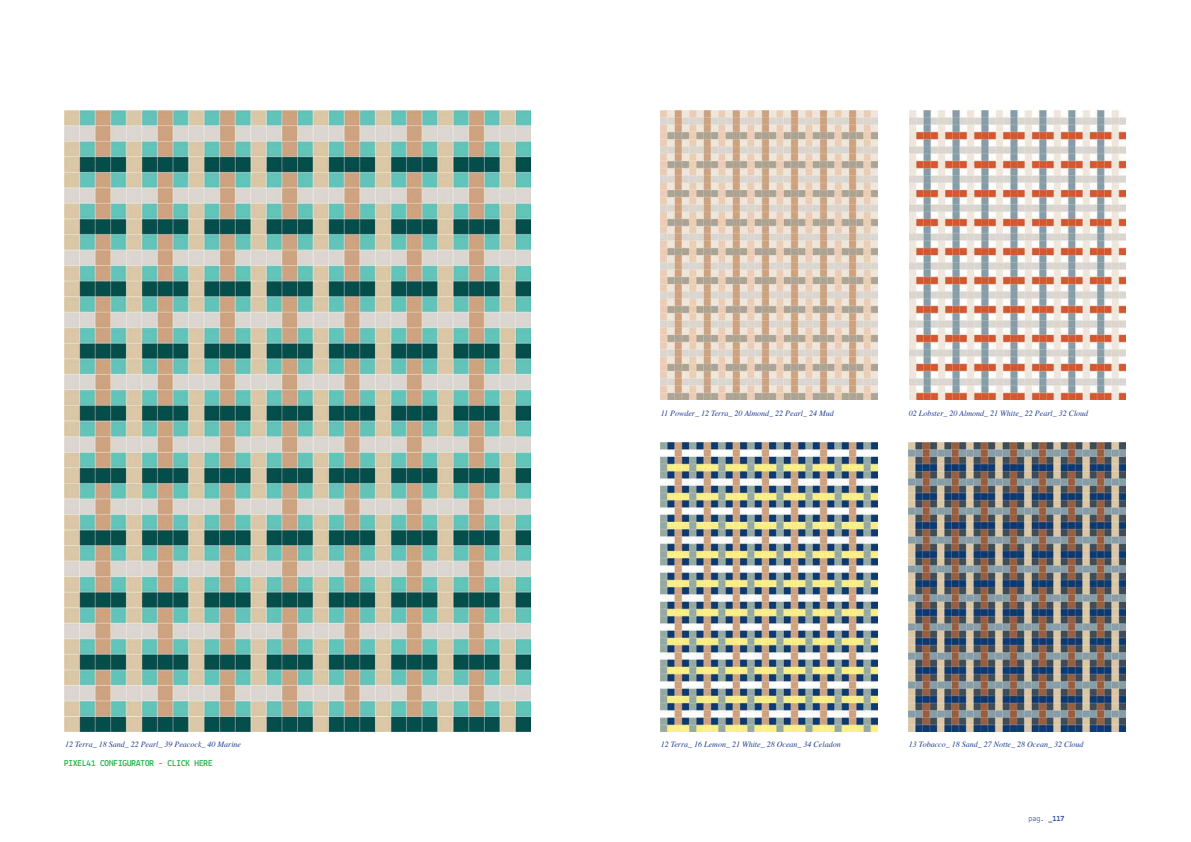
<style>
.page{position:relative;width:1191px;height:842px;background:#fff}
.page>*{position:absolute;margin:0;border:0;box-sizing:border-box;transform-origin:0 0}
.t1{font:700 9px "Lekton";color:#23b34b}
.t2{font:italic 8px "Times";color:#1e3b90}
.t3{font:8px "Lekton";color:#1e3b90}
.s1{font-weight:700}
</style>
<div class="page">
<img style="left:65px;top:111px;width:465px;height:620px">
<img style="left:909px;top:442px;width:216px;height:289px">
<img style="left:660px;top:442px;width:217px;height:289px">
<img style="left:909px;top:111px;width:216px;height:288px">
<img style="left:660px;top:111px;width:217px;height:288px">
<p class="t2" style="left:660px;top:410px;width:174px">11 Powder_ 12 Terra_ 20 Almond_ 22 Pearl_ 24 Mud</p>
<p class="t2" style="left:909px;top:410px;width:181px">02 Lobster_ 20 Almond_ 21 White_ 22 Pearl_ 32 Cloud</p>
<p class="t2" style="left:65px;top:742px;width:177px">12 Terra_ 18 Sand_ 22 Pearl_ 39 Peacock_ 40 Marine</p>
<p class="t2" style="left:660px;top:742px;width:181px">12 Terra_ 16 Lemon_ 21 White_ 28 Ocean_ 34 Celadon</p>
<p class="t1" style="left:64px;top:758px;width:150px">PIXEL41 CONFIGURATOR - CLICK HERE</p>
<p class="t2" style="left:909px;top:742px;width:176px">13 Tobacco_ 18 Sand_ 27 Notte_ 28 Ocean_ 32 Cloud</p>
<p class="t3" style="left:1028px;top:813px;width:37px">pag. <span class="s1">_117</span></p>
</div>
